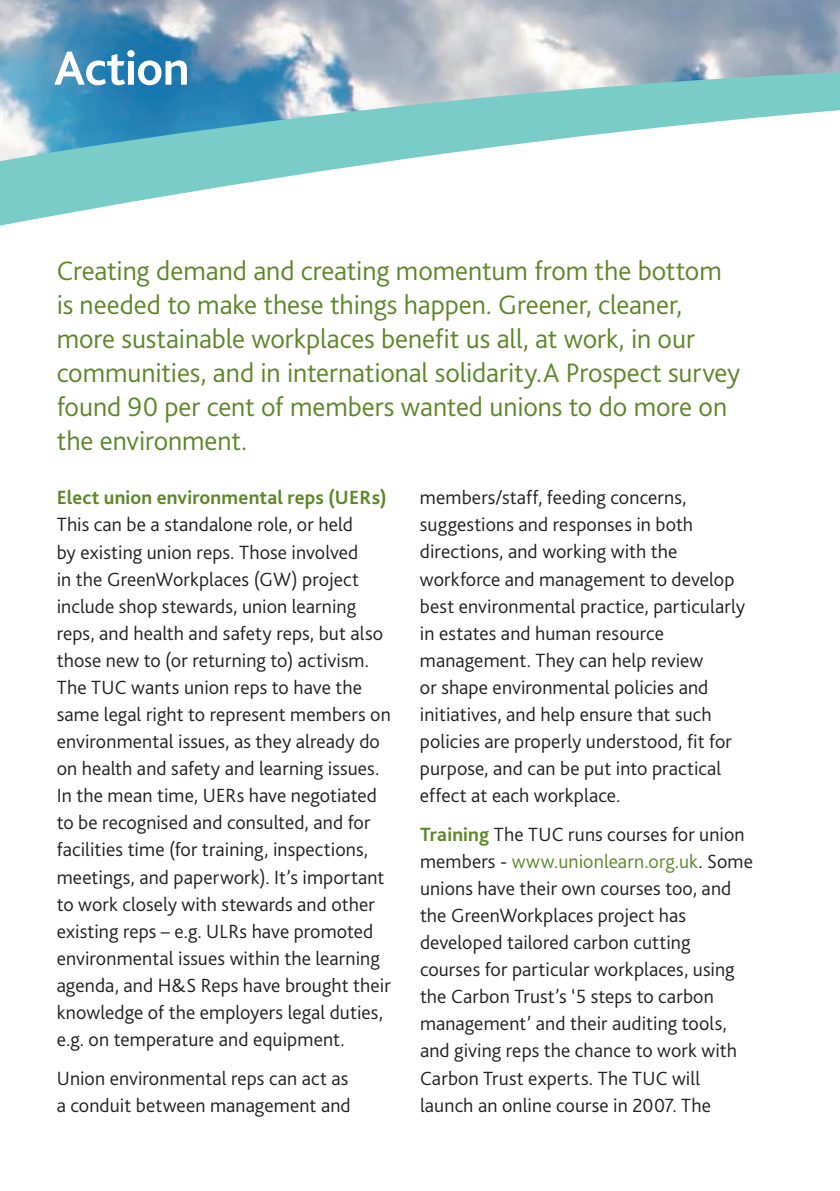
<style>
.page{position:relative;width:840px;height:1191px;background:#fff}
.page>*{position:absolute;margin:0;border:0;box-sizing:border-box;transform-origin:0 0}
.t1{font:700 50px "Bliss 2";letter-spacing:-.015em;color:#fff}
.t2{font:300 28px/34px "Bliss 2";color:#5c8727}
.t3{font:300 20px/27px "Bliss 2";letter-spacing:.005em;color:#231f20}
.t4{font:700 20px "Bliss 2";letter-spacing:.01em;color:#5c8727}
.s1{font-weight:700;color:#5c8727}
.s2{color:#5c8727}
</style>
<div class="page">
<svg style="left:0;top:0;width:839px;height:226px"></svg>
<h1 class="t1" style="left:54px;top:49px;width:137px">Action</h1>
<p class="t2" style="left:57px;top:257px;width:684px">Creating demand and creating momentum from the bottom is needed to make these things happen. Greener, cleaner, more sustainable workplaces benefit us all, at work, in our communities, and in international solidarity.A Prospect survey found 90 per cent of members wanted unions to do more on the environment.</p>
<p class="t4" style="left:57px;top:490px;width:331px">Elect union environmental reps (UERs)</p>
<p class="t3" style="left:57px;top:513px;width:335px">This can be a standalone role, or held<br>by existing union reps. Those involved<br>in the GreenWorkplaces (GW) project include shop stewards, union learning reps, and health and safety reps, but also those new to (or returning to) activism.<br>The TUC wants union reps to have the same legal right to represent members on environmental issues, as they already do on health and safety and learning issues.<br>In the mean time, UERs have negotiated to be recognised and consulted, and for facilities time (for training, inspections, meetings, and paperwork). It’s important to work closely with stewards and other existing reps – e.g. ULRs have promoted environmental issues within the learning agenda, and H&amp;S Reps have brought their knowledge of the employers legal duties, e.g. on temperature and equipment.</p>
<p class="t3" style="left:57px;top:1066px;width:295px">Union environmental reps can act as a conduit between management and</p>
<p class="t3" style="left:420px;top:486px;width:326px">members/staff, feeding concerns, suggestions and responses in both directions, and working with the workforce and management to develop best environmental practice, particularly in estates and human resource management. They can help review<br>or shape environmental policies and initiatives, and help ensure that such policies are properly understood, fit for purpose, and can be put into practical effect at each workplace.</p>
<p class="t3" style="left:420px;top:822px;width:334px"><span class="s1">Training</span> The TUC runs courses for union members - <span class="s2">www.unionlearn.org.uk</span>. Some unions have their own courses too, and the GreenWorkplaces project has developed tailored carbon cutting courses for particular workplaces, using the Carbon Trust’s ‘5 steps to carbon management’ and their auditing tools, and giving reps the chance to work with Carbon Trust experts. The TUC will launch an online course in 2007. The</p>
</div>
